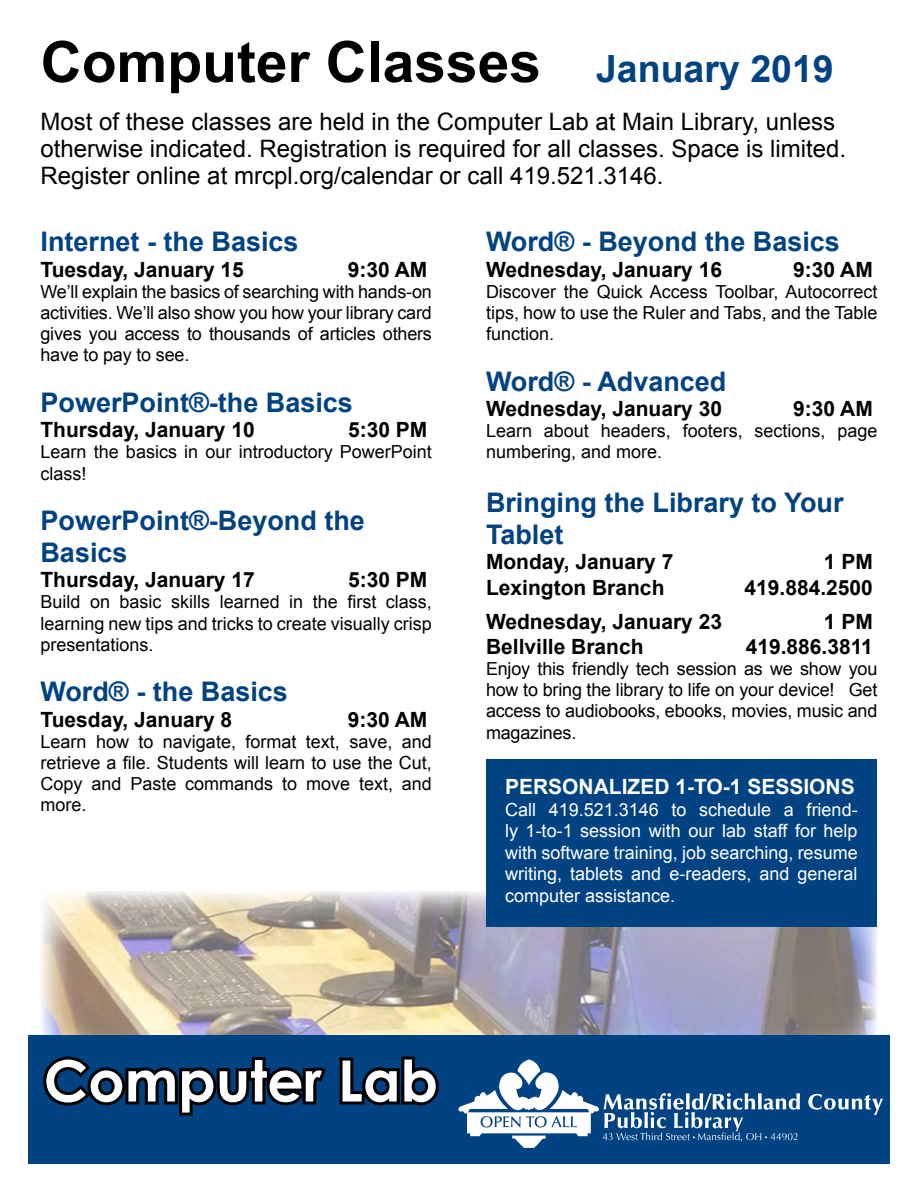
<style>
.page{position:relative;width:918px;height:1188px;background:#fff}
.page>*{position:absolute;margin:0;border:0;box-sizing:border-box;transform-origin:0 0}
.t1{font:700 57px "Arial";color:#000}
.t2{font:700 57px "Century Gothic";color:#fff}
.t3{font:700 27px/32.4px "Arial";color:#004282}
.t4{font:24px/27px "Arial";color:#000}
.t5{font:700 21px "Arial";color:#000}
.t6{font:700 21px "Arial";color:#fff}
.t7{font:18px/21.1px "Arial";color:#000;text-align:justify}
.t8{font:18px/21.6px "Arial";color:#fff;text-align:justify}
.s1{font-size:37.5px;color:#004383}
</style>
<div class="page">
<img style="left:40px;top:891px;width:838px;height:145px">
<div style="left:28px;top:1036px;width:862px;height:128px;background:#004282"></div>
<img style="left:518px;top:1060px;width:27px;height:37px">
<svg style="left:43px;top:1056px;width:283px;height:60px"></svg>
<svg style="left:339px;top:1056px;width:100px;height:50px"></svg>
<div style="left:486px;top:759px;width:391px;height:168px;background:#004282"></div>
<h1 class="t1" style="left:41px;top:24px;width:795px">Computer Classes <span class="s1">January 2019</span></h1>
<h3 class="t4" style="left:41px;top:108px;width:807px">Most of these classes are held in the Computer Lab at Main Library, unless otherwise indicated. Registration is required for all classes. Space is limited.<br>Register online at mrcpl.org/calendar or call 419.521.3146.</h3>
<h2 class="t3" style="left:40px;top:227px;width:260px">Internet - the Basics</h2>
<p class="t5" style="left:40px;top:255px;width:205px">Tuesday, January 15</p>
<p class="t5" style="left:348px;top:255px;width:81px">9:30 AM</p>
<p class="t7" style="left:40px;top:281px;width:393px">We’ll explain the basics of searching with hands-on activities. We’ll also show you how your library card gives you access to thousands of articles others have to pay to see.</p>
<h2 class="t3" style="left:40px;top:387px;width:314px">PowerPoint®-the Basics</h2>
<p class="t5" style="left:40px;top:416px;width:216px">Thursday, January 10</p>
<p class="t5" style="left:348px;top:416px;width:81px">5:30 PM</p>
<p class="t7" style="left:40px;top:441px;width:393px;line-height:21.6px">Learn the basics in our introductory PowerPoint class!</p>
<h2 class="t3" style="left:40px;top:505px;width:326px">PowerPoint®-Beyond the<br>Basics</h2>
<p class="t5" style="left:40px;top:566px;width:216px">Thursday, January 17</p>
<p class="t5" style="left:348px;top:566px;width:81px">5:30 PM</p>
<p class="t7" style="left:40px;top:592px;width:393px">Build on basic skills learned in the first class, learning new tips and tricks to create visually crisp presentations.</p>
<h2 class="t3" style="left:40px;top:677px;width:249px">Word® - the Basics</h2>
<p class="t5" style="left:40px;top:705px;width:193px">Tuesday, January 8</p>
<p class="t5" style="left:348px;top:705px;width:81px">9:30 AM</p>
<p class="t7" style="left:40px;top:731px;width:393px">Learn how to navigate, format text, save, and retrieve a file. Students will learn to use the Cut, Copy and Paste commands to move text, and more.</p>
<h2 class="t3" style="left:486px;top:227px;width:355px">Word® - Beyond the Basics</h2>
<p class="t5" style="left:486px;top:255px;width:238px">Wednesday, January 16</p>
<p class="t5" style="left:793px;top:255px;width:81px">9:30 AM</p>
<p class="t7" style="left:486px;top:281px;width:393px">Discover the Quick Access Toolbar, Autocorrect tips, how to use the Ruler and Tabs, and the Table function.</p>
<h2 class="t3" style="left:486px;top:366px;width:242px">Word® - Advanced</h2>
<p class="t5" style="left:486px;top:395px;width:238px">Wednesday, January 30</p>
<p class="t5" style="left:793px;top:395px;width:81px">9:30 AM</p>
<p class="t7" style="left:486px;top:420px;width:393px">Learn about headers, footers, sections, page numbering, and more.</p>
<h2 class="t3" style="left:486px;top:487px;width:359px">Bringing the Library to Your<br>Tablet</h2>
<p class="t5" style="left:486px;top:548px;width:189px">Monday, January 7</p>
<p class="t5" style="left:824px;top:548px;width:51px">1 PM</p>
<p class="t5" style="left:486px;top:573px;width:180px">Lexington Branch</p>
<p class="t5" style="left:745px;top:573px;width:130px">419.884.2500</p>
<p class="t5" style="left:486px;top:608px;width:238px">Wednesday, January 23</p>
<p class="t5" style="left:824px;top:608px;width:51px">1 PM</p>
<p class="t5" style="left:486px;top:633px;width:159px">Bellville Branch</p>
<p class="t5" style="left:746px;top:633px;width:129px">419.886.3811</p>
<p class="t7" style="left:486px;top:658px;width:393px">Enjoy this friendly tech session as we show you how to bring the library to life on your device! Get access to audiobooks, ebooks, movies, music and magazines.</p>
<p class="t6" style="left:505px;top:773px;width:351px">PERSONALIZED 1-TO-1 SESSIONS</p>
<p class="t8" style="left:505px;top:799px;width:354px">Call 419.521.3146 to schedule a friend&shy;ly 1-to-1 session with our lab staff for help with software training, job searching, resume writing, tablets and e-readers, and general computer assistance.</p>
<h1 class="t2" style="left:44px;top:1045px;width:396px">Computer Lab</h1>
</div>
